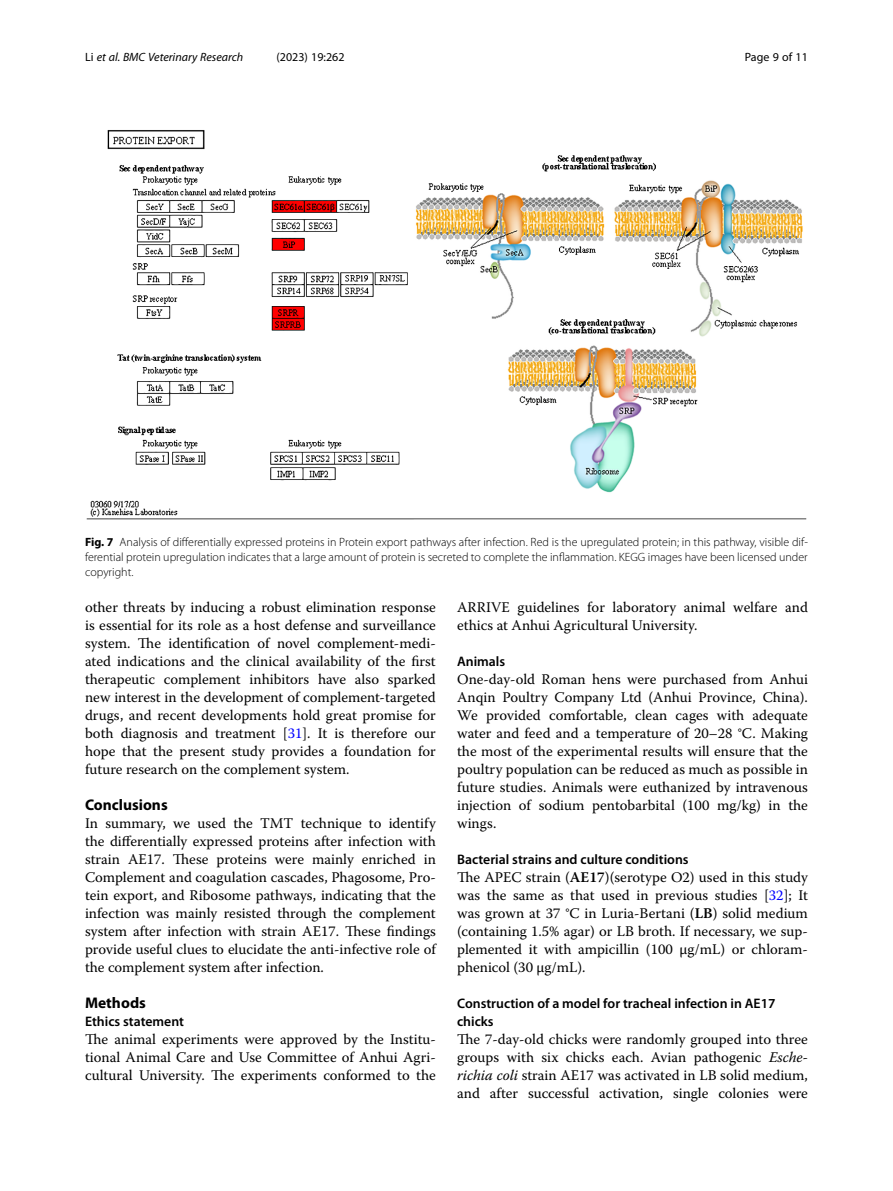
<style>
.page{position:relative;width:893px;height:1191px;background:#fff}
.page>*{position:absolute;margin:0;border:0;box-sizing:border-box;transform-origin:0 0}
.Head_1{font:700 15.45px "Myriad Pro";color:#000}
.Body_Text{font:14.7px/18px "Warnock Pro";color:#000;text-align:justify}
.Body_Text_Indent{font:14.7px/18px "Warnock Pro";color:#000;text-align:justify}
.Head_2{font:600 13.8px/18px "Myriad Pro";color:#000}
.Head_2_After_1{font:600 13.8px "Myriad Pro";color:#000}
.Figure_Caption{font:300 12px/15px "Myriad Pro";color:#000;text-align:justify}
.t1{font:italic 12px "Myriad Pro";color:#000}
.t2{font:12px "Myriad Pro";color:#000}
.s1{font-style:normal}
.s2{font-weight:700}
.s3{color:#00f}
.s4{font-weight:600}
.s5{font-style:italic}
</style>
<div class="page">
<img style="left:86px;top:130px;width:720px;height:389px">
<p class="t1" style="left:85px;top:50px;width:160px"><span class="s1">Li</span> et al. BMC Veterinary Research</p>
<p class="t2" style="left:276px;top:50px;width:70px">(2023) 19:262</p>
<p class="t2" style="left:745px;top:50px;width:65px">Page 9 of 11</p>
<p class="Figure_Caption" style="left:85px;top:535px;width:724px"><span class="s2">Fig. 7</span> Analysis of differentially expressed proteins in Protein export pathways after infection. Red is the upregulated protein; in this pathway, visible dif&shy;ferential protein upregulation indicates that a large amount of protein is secreted to complete the inflammation. KEGG images have been licensed under copyright.</p>
<p class="Body_Text_Indent" style="left:85px;top:598px;width:352px">other threats by inducing a robust elimination response is essential for its role as a host defense and surveillance system. The identification of novel complement-medi&shy;ated indications and the clinical availability of the first therapeutic complement inhibitors have also sparked new interest in the development of complement-targeted drugs, and recent developments hold great promise for both diagnosis and treatment [<span class="s3">31</span>]. It is therefore our hope that the present study provides a foundation for future research on the complement system.</p>
<p class="Head_1" style="left:85px;top:795px;width:84px">Conclusions</p>
<p class="Body_Text" style="left:85px;top:814px;width:352px">In summary, we used the TMT technique to identify the differentially expressed proteins after infection with strain AE17. These proteins were mainly enriched in Complement and coagulation cascades, Phagosome, Pro&shy;tein export, and Ribosome pathways, indicating that the infection was mainly resisted through the complement system after infection with strain AE17. These findings provide useful clues to elucidate the anti-infective role of the complement system after infection.</p>
<p class="Head_1" style="left:85px;top:993px;width:62px">Methods</p>
<p class="Head_2_After_1" style="left:85px;top:1013px;width:101px">Ethics statement</p>
<p class="Body_Text" style="left:85px;top:1030px;width:352px">The animal experiments were approved by the Institu&shy;tional Animal Care and Use Committee of Anhui Agri&shy;cultural University. The experiments conformed to the</p>
<p class="Body_Text" style="left:457px;top:598px;width:352px">ARRIVE guidelines for laboratory animal welfare and ethics at Anhui Agricultural University.</p>
<p class="Head_2" style="left:457px;top:652px;width:50px">Animals</p>
<p class="Body_Text" style="left:457px;top:670px;width:352px">One-day-old Roman hens were purchased from Anhui Anqin Poultry Company Ltd (Anhui Province, China).<br>We provided comfortable, clean cages with adequate water and feed and a temperature of 20–28 °C. Making the most of the experimental results will ensure that the poultry population can be reduced as much as possible in future studies. Animals were euthanized by intravenous injection of sodium pentobarbital (100 mg/kg) in the wings.</p>
<p class="Head_2" style="left:457px;top:850px;width:233px">Bacterial strains and culture conditions</p>
<p class="Body_Text" style="left:457px;top:868px;width:352px">The APEC strain (<span class="s4">AE17</span>)(serotype O2) used in this study was the same as that used in previous studies [<span class="s3">32</span>]; It was grown at 37 °C in Luria-Bertani (<span class="s4">LB</span>) solid medium (containing 1.5% agar) or LB broth. If necessary, we sup&shy;plemented it with ampicillin (100 µg/mL) or chloram&shy;phenicol (30 µg/mL).</p>
<p class="Head_2" style="left:457px;top:994px;width:320px">Construction of a model for tracheal infection in AE17 chicks</p>
<p class="Body_Text" style="left:457px;top:1030px;width:352px">The 7-day-old chicks were randomly grouped into three groups with six chicks each. Avian pathogenic <span class="s5">Esche&shy;richia coli</span> strain AE17 was activated in LB solid medium, and after successful activation, single colonies were</p>
</div>
